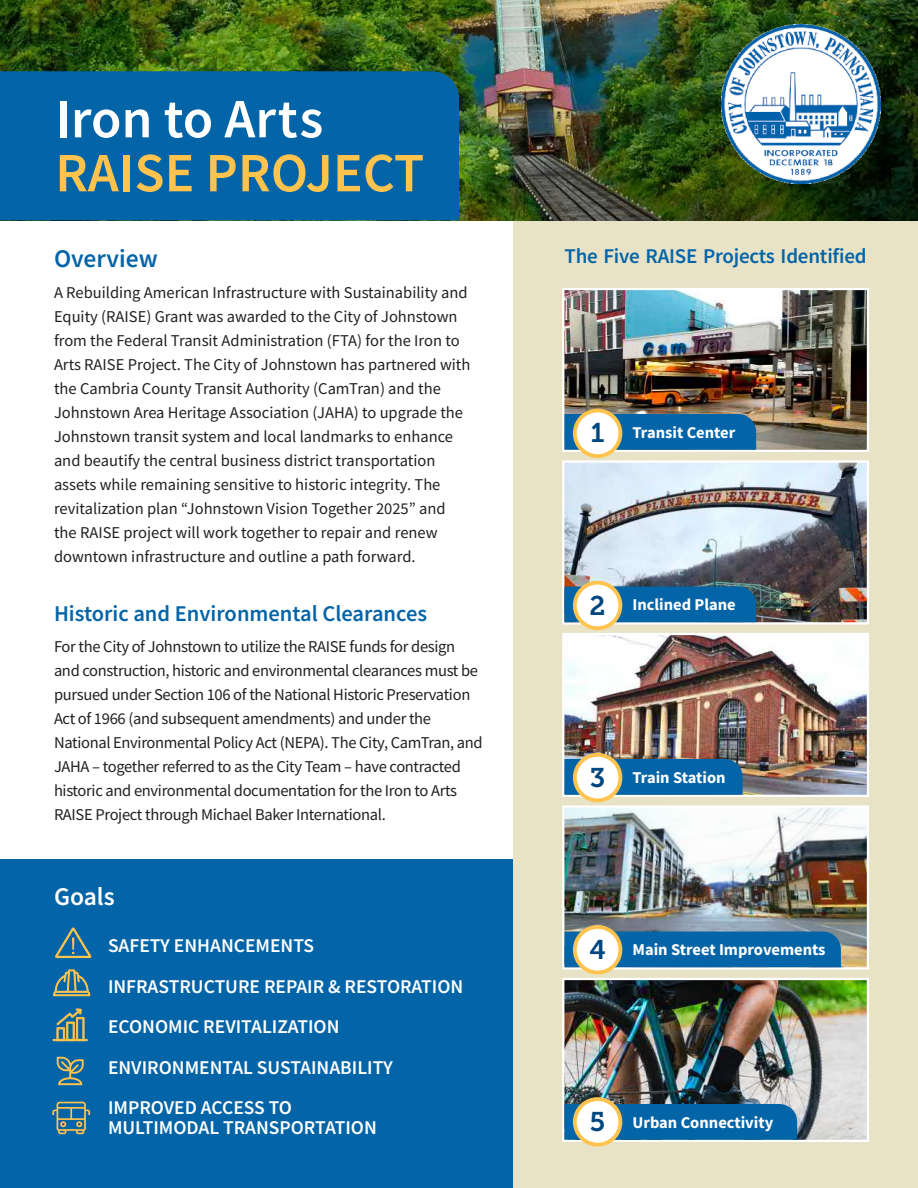
<style>
.page{position:relative;width:918px;height:1188px;background:#fff}
.page>*{position:absolute;margin:0;border:0;box-sizing:border-box;transform-origin:0 0}
.t1{font:600 55.5px/54px "Source Sans Pro";color:#ffc34e}
.t2{font:27px "Museo Slab 700";color:#00477f}
.Subhead{font:600 25.5px "Source Sans Pro";color:#0364a8}
.Subhead-2{font:600 25.5px "Source Sans Pro";color:#fff}
.t3{font:600 22.5px "Source Sans Pro";color:#0364a8}
.Subhead-3{font:600 21px "Source Sans Pro";letter-spacing:-.01em;color:#0364a8}
.t4{font:600 19.5px "Source Sans Pro";color:#fff}
.t5{font:16.5px/24px "Source Sans Pro";letter-spacing:-.01em;color:#231f20}
.t6{font:700 16.5px "Source Sans Pro";color:#fff}
.s1{color:#fff}
</style>
<div class="page">
<div style="left:0;top:859px;width:678px;height:329px;background:#0364a8"></div>
<div style="left:513px;top:210px;width:405px;height:978px;background:#e8e3c7"></div>
<img style="left:562px;top:288px;width:307px;height:165px">
<img style="left:562px;top:460px;width:307px;height:166px">
<img style="left:562px;top:633px;width:307px;height:165px">
<img style="left:562px;top:805px;width:307px;height:166px">
<img style="left:562px;top:978px;width:307px;height:164px">
<img style="left:0;top:0;width:918px;height:220px">
<div style="left:0;top:71px;width:459px;height:149px;background:#0364a8"></div>
<svg style="left:564px;top:414px;width:192px;height:36px;background:#0a66a6"></svg>
<div style="left:564px;top:587px;width:192px;height:35px;background:#0364a8"></div>
<div style="left:575px;top:583px;width:45px;height:45px;background:#fff;border-radius:50%"></div>
<div style="left:573px;top:581px;width:49px;height:49px;border:4px solid #ffc34e;border-radius:50%"></div>
<svg style="left:564px;top:759px;width:179px;height:36px;background:#0a66a5"></svg>
<div style="left:575px;top:755px;width:45px;height:45px;background:#fff;border-radius:50%"></div>
<div style="left:573px;top:753px;width:49px;height:49px;border:4px solid #ffc34e;border-radius:50%"></div>
<div style="left:564px;top:932px;width:277px;height:35px;background:#0364a8"></div>
<div style="left:575px;top:927px;width:45px;height:46px;background:#fff;border-radius:50%"></div>
<div style="left:573px;top:925px;width:49px;height:49px;border:4px solid #ffc34e;border-radius:50%"></div>
<div style="left:564px;top:1104px;width:233px;height:36px;background:#0364a8"></div>
<div style="left:575px;top:1099px;width:45px;height:46px;background:#fff;border-radius:50%"></div>
<div style="left:573px;top:1097px;width:49px;height:50px;border:4px solid #ffc34e;border-radius:50%"></div>
<svg style="left:52px;top:1102px;width:38px;height:32px"></svg>
<svg style="left:57px;top:1057px;width:27px;height:28px"></svg>
<svg style="left:53px;top:927px;width:39px;height:114px"></svg>
<img style="left:722px;top:25px;width:159px;height:159px">
<div style="left:575px;top:411px;width:45px;height:45px;background:#fff;border-radius:50%"></div>
<div style="left:573px;top:409px;width:49px;height:49px;border:4px solid #ffc34e;border-radius:50%"></div>
<p class="t1" style="left:55px;top:91px;width:371px"><span class="s1">Iron to Arts<br></span>RAISE PROJECT</p>
<p class="Subhead" style="left:54px;top:242px;width:105px">Overview</p>
<p class="t5" style="left:54px;top:280px;width:418px">A Rebuilding American Infrastructure with Sustainability and Equity (RAISE) Grant was awarded to the City of Johnstown from the Federal Transit Administration (FTA) for the Iron to Arts RAISE Project. The City of Johnstown has partnered with the Cambria County Transit Authority (CamTran) and the Johnstown Area Heritage Association (JAHA) to upgrade the Johnstown transit system and local landmarks to enhance and beautify the central business district transportation assets while remaining sensitive to historic integrity. The revitalization plan “Johnstown Vision Together 2025” and the RAISE project will work together to repair and renew downtown infrastructure and outline a path forward.</p>
<p class="t3" style="left:54px;top:599px;width:375px">Historic and Environmental Clearances</p>
<p class="t5" style="left:54px;top:634px;width:430px">For the City of Johnstown to utilize the RAISE funds for design and construction, historic and environmental clearances must be pursued under Section 106 of the National Historic Preservation Act of 1966 (and subsequent amendments) and under the National Environmental Policy Act (NEPA). The City, CamTran, and JAHA – together referred to as the City Team – have contracted historic and environmental documentation for the Iron to Arts RAISE Project through Michael Baker International.</p>
<p class="Subhead-2" style="left:54px;top:880px;width:62px">Goals</p>
<p class="t4" style="left:108px;top:933px;width:208px">SAFETY ENHANCEMENTS</p>
<p class="t4" style="left:108px;top:973px;width:357px">INFRASTRUCTURE REPAIR &amp; RESTORATION</p>
<p class="t4" style="left:108px;top:1014px;width:233px">ECONOMIC REVITALIZATION</p>
<p class="t4" style="left:108px;top:1054px;width:286px">ENVIRONMENTAL SUSTAINABILITY</p>
<p class="t4" style="left:108px;top:1095px;width:186px">IMPROVED ACCESS TO</p>
<p class="t4" style="left:108px;top:1114px;width:270px">MULTIMODAL TRANSPORTATION</p>
<p class="Subhead-3" style="left:564px;top:243px;width:304px">The Five RAISE Projects Identified</p>
<p class="t2" style="left:591px;top:418px;width:15px">1</p>
<p class="t6" style="left:632px;top:421px;width:104px">Transit Center</p>
<p class="t2" style="left:590px;top:590px;width:18px">2</p>
<p class="t6" style="left:632px;top:594px;width:105px">Inclined Plane</p>
<p class="t2" style="left:590px;top:762px;width:17px">3</p>
<p class="t6" style="left:632px;top:766px;width:95px">Train Station</p>
<p class="t2" style="left:589px;top:934px;width:18px">4</p>
<p class="t6" style="left:632px;top:939px;width:195px">Main Street Improvements</p>
<p class="t2" style="left:590px;top:1106px;width:17px">5</p>
<p class="t6" style="left:632px;top:1111px;width:142px">Urban Connectivity</p>
</div>
